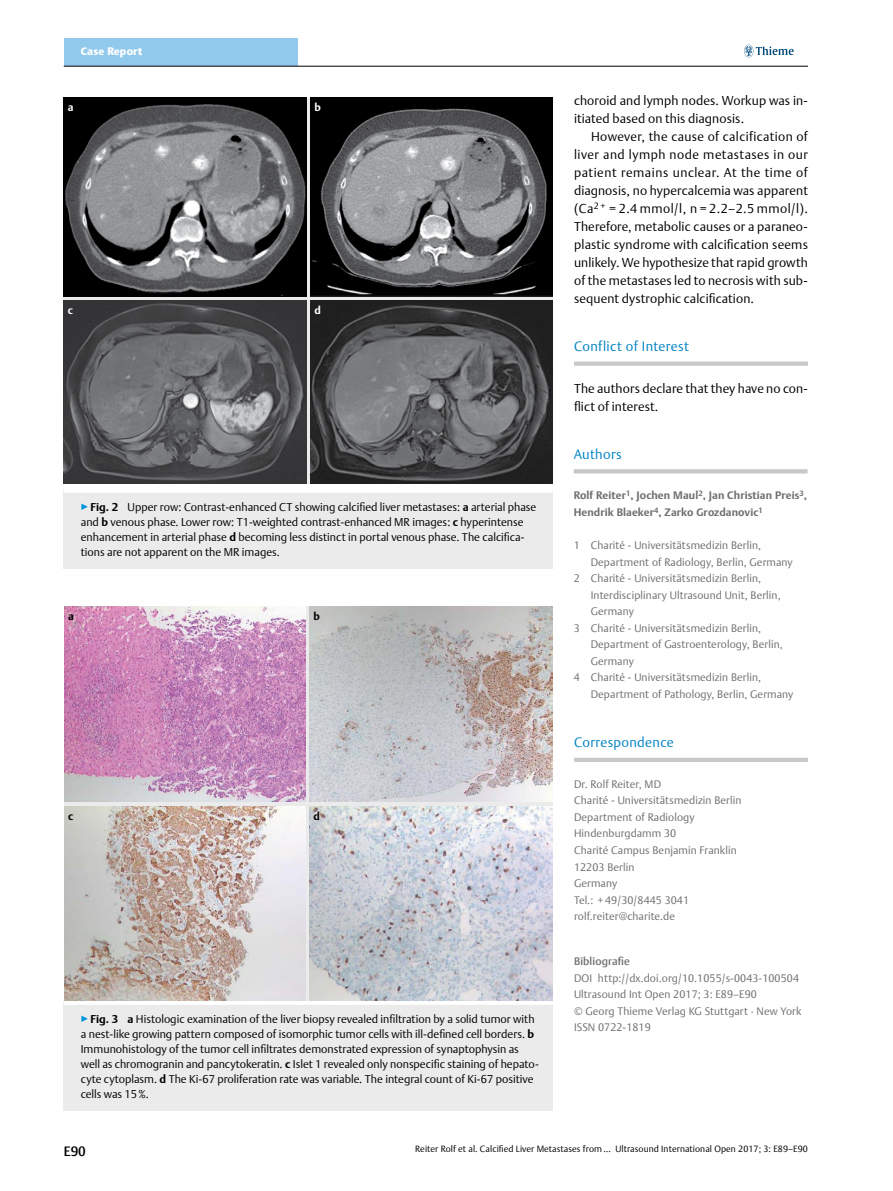
<style>
.page{position:relative;width:893px;height:1191px;background:#fff}
.page>*{position:absolute;margin:0;border:0;box-sizing:border-box;transform-origin:0 0}
.t1{font:300 13.5px "Thieme Argo 2011";letter-spacing:.025em;color:#0083c2}
.t2{font:500 13.5px "Thieme Argo 2011";color:#000}
.t3{font:300 12.75px/18px "Thieme Argo 2011";letter-spacing:.01em;color:#000}
.t4{font:300 11.25px/15px "Thieme Argo 2011";color:#000}
.t5{font:300 10.8px/16.5px "Thieme Argo 2011";letter-spacing:.01em;color:#6d6e71}
.t6{font:700 10.8px/16.5px "Thieme Argo 2011";letter-spacing:.01em;color:#6d6e71}
.t7{font:500 10.8px "Thieme Argo 2011";letter-spacing:.01em;color:#6d6e71}
.t8{font:900 10.8px "Thieme Argo 2011";letter-spacing:.01em;color:#fff}
.t9{font:700 10.8px "Thieme Argo 2011";color:#fff}
.t10{font:700 10.8px "Thieme Argo 2011";color:#000}
.t11{font:300 9px "Thieme Argo 2011";letter-spacing:.01em;color:#000}
.s1{color:#0095da}
.s2{font-weight:700}
</style>
<div class="page">
<div style="left:64px;top:38px;width:234px;height:28px;background:#91c9ed"></div>
<svg style="left:744px;top:45px;width:50px;height:12px"></svg>
<hr style="left:64px;top:66px;width:744px;height:1px;background:#000">
<div style="left:574px;top:361px;width:234px;height:5px;background:#c7c8ca"></div>
<div style="left:574px;top:757px;width:234px;height:5px;background:#c7c8ca"></div>
<svg style="left:64px;top:98px;width:489px;height:386px;background:#a5a5a6"></svg>
<img style="left:64px;top:98px;width:242px;height:198px">
<img style="left:64px;top:300px;width:242px;height:184px">
<img style="left:311px;top:98px;width:242px;height:198px">
<img style="left:311px;top:300px;width:242px;height:184px">
<div style="left:64px;top:489px;width:489px;height:79px;background:#ebebec"></div>
<hr style="left:64px;top:489px;width:489px;height:4px;background:#fff">
<div style="left:64px;top:606px;width:488px;height:395px;background:linear-gradient(to right,#ebebec,#ebebec)"></div>
<img style="left:310px;top:806px;width:243px;height:195px">
<img style="left:64px;top:606px;width:241px;height:196px">
<img style="left:64px;top:806px;width:241px;height:195px">
<img style="left:310px;top:606px;width:242px;height:196px">
<div style="left:64px;top:1001px;width:489px;height:109px;background:#ebebec"></div>
<hr style="left:64px;top:1001px;width:489px;height:3px;background:#fff">
<svg style="left:574px;top:469px;width:234px;height:4px"></svg>
<p class="t8" style="left:81px;top:44px;width:63px">Case Report</p>
<p class="t9" style="left:68px;top:100px;width:7px">a</p>
<p class="t9" style="left:315px;top:100px;width:8px">b</p>
<p class="t9" style="left:68px;top:303px;width:7px">c</p>
<p class="t9" style="left:315px;top:303px;width:8px">d</p>
<p class="t4" style="left:81px;top:499px;width:457px"><span class="s1">▶</span><span class="s2">Fig. 2</span> Upper row: Contrast-enhanced CT showing calcified liver metastases: <span class="s2">a</span> arterial phase and <span class="s2">b</span> venous phase. Lower row: T1-weighted contrast-enhanced MR images: <span class="s2">c</span> hyperintense enhancement in arterial phase <span class="s2">d</span> becoming less distinct in portal venous phase. The calcifica&shy;tions are not apparent on the MR images.</p>
<p class="t10" style="left:68px;top:608px;width:7px">a</p>
<p class="t10" style="left:313px;top:608px;width:8px">b</p>
<p class="t10" style="left:68px;top:809px;width:7px">c</p>
<p class="t10" style="left:313px;top:809px;width:8px">d</p>
<p class="t4" style="left:81px;top:1011px;width:460px"><span class="s1">▶</span><span class="s2">Fig. 3 a</span> Histologic examination of the liver biopsy revealed infiltration by a solid tumor with a nest-like growing pattern composed of isomorphic tumor cells with ill-defined cell borders. <span class="s2">b </span>Immunohistology of the tumor cell infiltrates demonstrated expression of synaptophysin as well as chromogranin and pancytokeratin. <span class="s2">c</span> Islet 1 revealed only nonspecific staining of hepato&shy;cyte cytoplasm. <span class="s2">d</span> The Ki-67 proliferation rate was variable. The integral count of Ki-67 positive cells was 15%.</p>
<p class="t3" style="left:574px;top:91px;width:235px">choroid and lymph nodes. Workup was in&shy;itiated based on this diagnosis.</p>
<p class="t3" style="left:574px;top:127px;width:235px;text-align:justify;text-indent:17px">However, the cause of calcification of liver and lymph node metastases in our patient remains unclear. At the time of diagnosis, no hypercalcemia was apparent (Ca<sup>2</sup> <sup>+</sup> = 2.4 mmol/l, n = 2.2–2.5 mmol/l).<br>Therefore, metabolic causes or a paraneo&shy;plastic syndrome with calcification seems unlikely. We hypothesize that rapid growth of the metastases led to necrosis with sub&shy;sequent dystrophic calcification.</p>
<p class="t1" style="left:574px;top:337px;width:116px">Conflict of Interest</p>
<p class="t3" style="left:574px;top:379px;width:235px">The authors declare that they have no con&shy;flict of interest.</p>
<p class="t1" style="left:574px;top:445px;width:50px">Authors</p>
<p class="t6" style="left:574px;top:487px;width:235px">Rolf Reiter<sup>1</sup>, Jochen Maul<sup>2</sup>, Jan Christian Preis<sup>3</sup>,<br>Hendrik Blaeker<sup>4</sup>, Zarko Grozdanovic<sup>1</sup></p>
<p class="t5" style="left:574px;top:536px;width:189px">1 Charité - Universitätsmedizin Berlin,</p>
<p class="t5" style="left:591px;top:553px;width:204px">Department of Radiology, Berlin, Germany</p>
<p class="t5" style="left:574px;top:569px;width:189px">2 Charité - Universitätsmedizin Berlin,</p>
<p class="t5" style="left:591px;top:586px;width:191px">Interdisciplinary Ultrasound Unit, Berlin,</p>
<p class="t5" style="left:591px;top:603px;width:45px">Germany</p>
<p class="t5" style="left:574px;top:619px;width:189px">3 Charité - Universitätsmedizin Berlin,</p>
<p class="t5" style="left:591px;top:636px;width:194px">Department of Gastroenterology, Berlin,</p>
<p class="t5" style="left:591px;top:652px;width:45px">Germany</p>
<p class="t5" style="left:574px;top:669px;width:189px">4 Charité - Universitätsmedizin Berlin,</p>
<p class="t5" style="left:591px;top:685px;width:204px">Department of Pathology, Berlin, Germany</p>
<p class="t1" style="left:574px;top:733px;width:101px">Correspondence</p>
<p class="t5" style="left:574px;top:775px;width:169px">Dr. Rolf Reiter, MD<br>Charité - Universitätsmedizin Berlin<br>Department of Radiology<br>Hindenburgdamm 30<br>Charité Campus Benjamin Franklin<br>12203 Berlin<br>Germany<br>Tel.: + 49/30/8445 3041 rolf.reiter@charite.de</p>
<p class="t7" style="left:574px;top:954px;width:57px">Bibliografie</p>
<p class="t5" style="left:574px;top:969px;width:229px">DOI http://dx.doi.org/10.1055/s-0043-100504<br>Ultrasound Int Open 2017; 3: E89–E90<br>© Georg Thieme Verlag KG Stuttgart · New York ISSN 0722-1819</p>
<p class="t2" style="left:64px;top:1142px;width:24px">E90</p>
<p class="t11" style="left:415px;top:1143px;width:394px">Reiter Rolf et al. Calcified Liver Metastases from … Ultrasound International Open 2017; 3: E89–E90</p>
</div>
